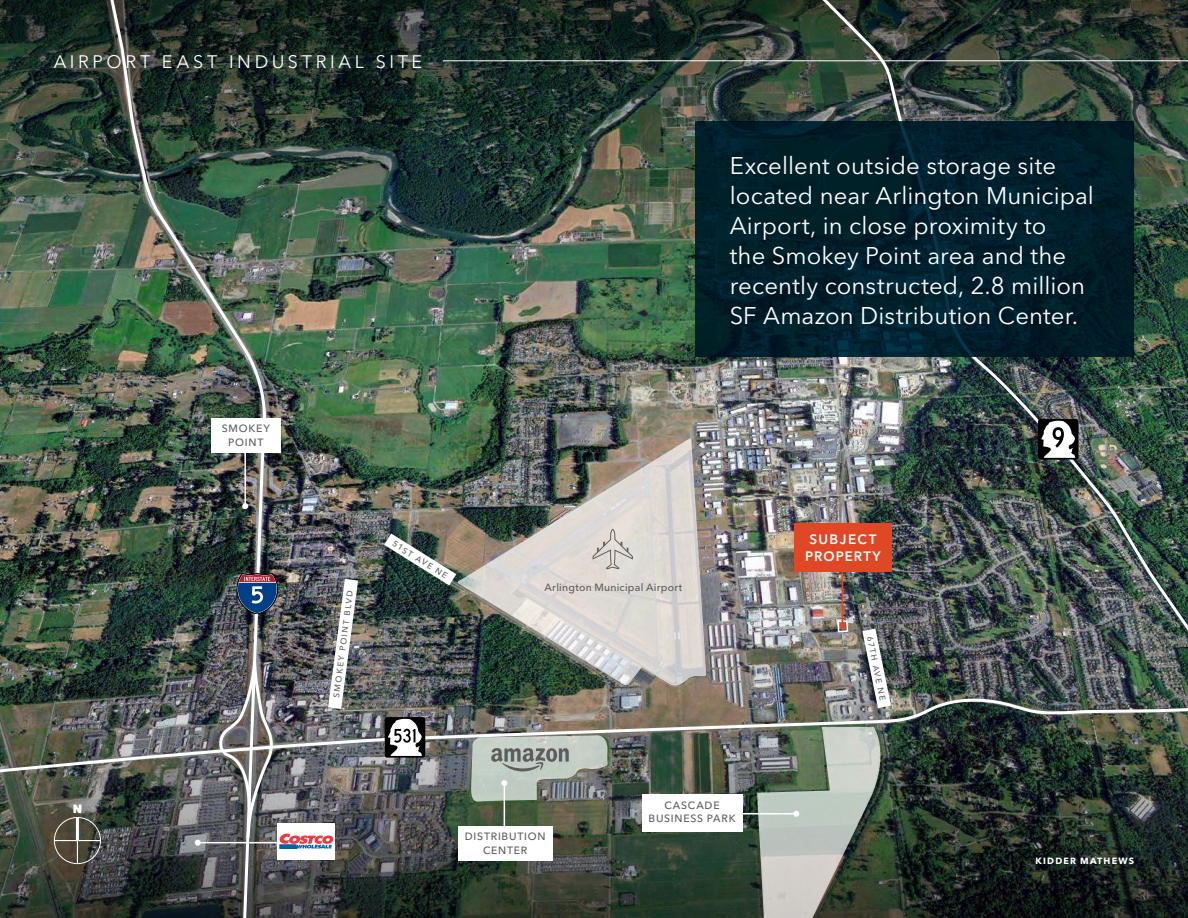
<style>
.page{position:relative;width:1188px;height:918px;background:#fff}
.page>*{position:absolute;margin:0;border:0;box-sizing:border-box;transform-origin:0 0}
.Callout_Text_-_White{font:24px/30px "Avenir Next LT Pro";letter-spacing:.005em;color:#fff}
.t1{font:18px "Avenir Next LT Pro";letter-spacing:.2em;color:#fff}
.Subject_Property_Lab{font:600 13.5px/16.5px "Avenir Next LT Pro";letter-spacing:.095em;color:#fff;text-align:center}
.t2{font:800 12px "Avenir Next LT Pro";color:#fff}
.Other_Callout_Text{font:500 10.5px/13.5px "Avenir Next LT Pro";letter-spacing:.075em;color:#5e5d5d;text-align:center}
.Map_Highlight_-_Subt{font:500 10.5px "Avenir Next LT Pro";letter-spacing:.02em;color:#5e5d5d}
.t3{font:700 9px "Avenir Next LT Pro";letter-spacing:.13em;color:#fff}
.Street_Names_-_Ash_2{font:500 8.25px "Avenir Next LT Pro";color:#5e5d5d}
</style>
<div class="page">
<img style="left:0;top:397px;width:807px;height:137px">
<img style="left:0;top:0;width:807px;height:397px">
<img style="left:0;top:534px;width:1188px;height:384px">
<img style="left:106px;top:0;width:161px;height:918px">
<img style="left:0;top:697px;width:1188px;height:79px">
<div style="left:385px;top:717px;width:40px;height:41px;background:#000;border-radius:3px"></div>
<svg style="left:388px;top:719px;width:34px;height:37px"></svg>
<hr style="left:198px;top:842px;width:85px;height:1px;background:#fff">
<svg style="left:195px;top:840px;width:6px;height:6px"></svg>
<div style="left:278px;top:823px;width:57px;height:36px;background:#fff"></div>
<div style="left:794px;top:523px;width:98px;height:49px;background:#e04825"></div>
<img style="left:458px;top:438px;width:249px;height:249px">
<svg style="left:593px;top:529px;width:40px;height:41px;background:#d3cdc7"></svg>
<div style="left:211px;top:418px;width:69px;height:34px;background:#fff"></div>
<hr style="left:244px;top:451px;width:2px;height:55px;background:#fff">
<svg style="left:242px;top:503px;width:6px;height:6px"></svg>
<img style="left:807px;top:0;width:381px;height:652px">
<div style="left:1038px;top:419px;width:40px;height:41px;background:#000;border-radius:3px"></div>
<svg style="left:1041px;top:420px;width:34px;height:38px"></svg>
<svg style="left:696px;top:122px;width:438px;height:235px;background:#001f2a"></svg>
<div style="left:54px;top:817px;width:47px;height:47px;border:1px solid #fff;border-radius:50%"></div>
<hr style="left:76px;top:818px;width:3px;height:23px;background:#fff">
<hr style="left:54px;top:840px;width:46px;height:1px;background:#fff">
<svg style="left:77px;top:841px;width:1px;height:23px"></svg>
<hr style="left:504px;top:783px;width:1px;height:65px;background:#fff">
<div style="left:458px;top:826px;width:95px;height:35px;background:#fff"></div>
<svg style="left:471px;top:734px;width:137px;height:68px;background:#a7afa8"></svg>
<img style="left:384px;top:534px;width:72px;height:51px">
<svg style="left:862px;top:629px;width:29px;height:79px"></svg>
<hr style="left:731px;top:813px;width:65px;height:1px;background:#fff">
<svg style="left:757px;top:727px;width:125px;height:191px;background:#90998d"></svg>
<div style="left:642px;top:794px;width:100px;height:38px;background:#fff"></div>
<img style="left:217px;top:573px;width:141px;height:276px">
<hr style="left:443px;top:60px;width:745px;height:1px;background:#fff">
<p class="t1" style="left:54px;top:51px;width:370px">AIRPORT EAST INDUSTRIAL SITE</p>
<p class="Other_Callout_Text" style="left:222px;top:422px;width:50px">SMOKEY<br>POINT</p>
<p class="Street_Names_-_Ash_2" style="left:331px;top:696px;width:109px;rotate:-82deg">SMOKEY POINT BLVD</p>
<p class="Street_Names_-_Ash_2" style="left:396px;top:539px;width:65px;rotate:32deg">51ST AVE NE</p>
<p class="Callout_Text_-_White" style="left:730px;top:150px;width:366px">Excellent outside storage site located near Arlington Municipal<br>Airport, in close proximity to<br>the Smokey Point area and the recently constructed, 2.8 million<br>SF Amazon Distribution Center.</p>
<p class="Map_Highlight_-_Subt" style="left:544px;top:581px;width:139px">Arlington Municipal Airport</p>
<p class="Subject_Property_Lab" style="left:805px;top:531px;width:77px">SUBJECT<br>PROPERTY</p>
<p class="Street_Names_-_Ash_2" style="left:875px;top:636px;width:67px;rotate:79deg">67TH AVE NE</p>
<p class="t2" style="left:73px;top:801px;width:11px">N</p>
<p class="Other_Callout_Text" style="left:465px;top:830px;width:82px">DISTRIBUTION<br>CENTER</p>
<p class="Other_Callout_Text" style="left:649px;top:798px;width:89px">CASCADE<br>BUSINESS PARK</p>
<p class="t3" style="left:1036px;top:855px;width:100px">KIDDER MATHEWS</p>
</div>
